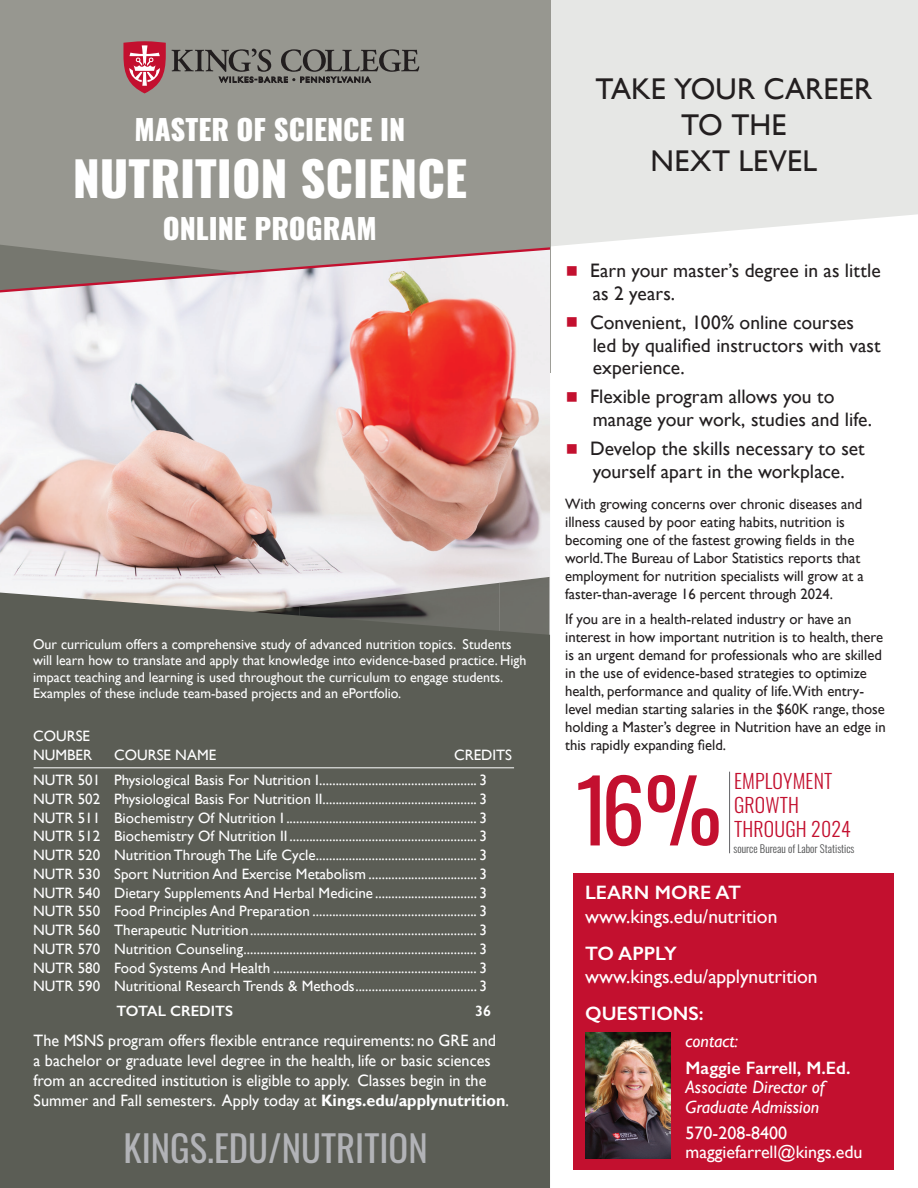
<style>
.page{position:relative;width:918px;height:1188px;background:#fff}
.page>*{position:absolute;margin:0;border:0;box-sizing:border-box;transform-origin:0 0}
.t1{font:86.4px "Oswald";color:#c3102f}
.t2{font:800 47.85px "Oswald";color:#fff}
.t3{font:36.75px "Oswald";color:#b2b3b7}
.t4{font:30px/36px "Gill Sans";letter-spacing:.005em;color:#231f20;text-align:center}
.t5{font:800 28.35px "Oswald";color:#fff}
.t6{font:300 19.8px/23.9px "Oswald";letter-spacing:.01em;color:#c3102f}
.t7{font:19.5px/22.5px "Gill Sans";color:#231f20}
.t8{font:19.5px "Gill Sans";color:#fff}
.t9{font:600 19.5px "Gill Sans";color:#fff}
.t10{font:italic 18px/19.5px "Gill Sans";color:#fff}
.t11{font:18px/19.5px "Gill Sans";color:#fff}
.t12{font:600 18px "Gill Sans";color:#fff}
.t13{font:16.5px/19.8px "Gill Sans";color:#fff}
.t14{font:15px/18.8px "Gill Sans";color:#fff}
.t15{font:15px/18px "Gill Sans";color:#231f20}
.t16{font:600 15px "Gill Sans";color:#fff}
.t17{font:14.25px/16.5px "Gill Sans";color:#fff}
.t18{font:300 10.8px "Oswald";color:#4b4c4d}
.s1{font-weight:700}
.s2{color:#c3102f}
</style>
<div class="page">
<div style="left:550px;top:0;width:368px;height:246px;background:#e6e7e5"></div>
<div style="left:0;top:0;width:550px;height:372px;background:#979790"></div>
<img style="left:0;top:301px;width:550px;height:284px">
<svg style="left:0;top:245px;width:553px;height:56px"></svg>
<svg style="left:172px;top:49px;width:247px;height:34px"></svg>
<svg style="left:123px;top:41px;width:43px;height:52px"></svg>
<img style="left:300px;top:583px;width:199px;height:2px">
<img style="left:499px;top:577px;width:51px;height:8px">
<div style="left:0;top:585px;width:550px;height:603px;background:#5b5d55"></div>
<hr style="left:34px;top:767px;width:480px;height:1px;background:#fff">
<hr style="left:729px;top:772px;width:1px;height:81px;background:#636366">
<div style="left:573px;top:873px;width:321px;height:297px;background:#c3102f"></div>
<img style="left:585px;top:1033px;width:85px;height:126px">
<h3 class="t5" style="left:134px;top:114px;width:272px">MASTER OF SCIENCE IN</h3>
<h2 class="t2" style="left:73px;top:154px;width:396px">NUTRITION SCIENCE</h2>
<h3 class="t5" style="left:163px;top:214px;width:216px">ONLINE PROGRAM</h3>
<p class="t17" style="left:33px;top:636px;width:495px">Our curriculum offers a comprehensive study of advanced nutrition topics. Students will learn how to translate and apply that knowledge into evidence-based practice. High impact teaching and learning is used throughout the curriculum to engage students.<br>Examples of these include team-based projects and an ePortfolio.</p>
<p class="t14" style="left:33px;top:726px;width:61px">COURSE<br>NUMBER</p>
<p class="t14" style="left:114px;top:745px;width:104px">COURSE NAME</p>
<p class="t14" style="left:33px;top:742px;width:481px;line-height:25.5px;text-indent:421px">CREDITS<br>NUTR 501 Physiological Basis For Nutrition I ................................................ 3</p>
<p class="t14" style="left:33px;top:789px;width:455px;text-align:justify">NUTR 502 Physiological Basis For Nutrition II............................................... 3<br>NUTR 511 Biochemistry Of Nutrition I .......................................................... 3<br>NUTR 512 Biochemistry Of Nutrition II ......................................................... 3<br>NUTR 520 Nutrition Through The Life Cycle ................................................. 3<br>NUTR 530 Sport Nutrition And Exercise Metabolism ................................. 3<br>NUTR 540 Dietary Supplements And Herbal Medicine ............................... 3<br>NUTR 550 Food Principles And Preparation .................................................. 3<br>NUTR 560 Therapeutic Nutrition ..................................................................... 3<br>NUTR 570 Nutrition Counseling ....................................................................... 3<br>NUTR 580 Food Systems And Health .............................................................. 3<br>NUTR 590 Nutritional Research Trends &amp; Methods ..................................... 3</p>
<p class="t16" style="left:116px;top:1001px;width:118px">TOTAL CREDITS</p>
<p class="t16" style="left:475px;top:1001px;width:17px">36</p>
<p class="t13" style="left:34px;top:1031px;width:477px">The MSNS program offers flexible entrance requirements: no GRE and<br>a bachelor or graduate level degree in the health, life or basic sciences from an accredited institution is eligible to apply. Classes begin in the Summer and Fall semesters. Apply today at <span class="s1">Kings.edu/applynutrition</span>.</p>
<h3 class="t3" style="left:124px;top:1115px;width:306px">KINGS.EDU/NUTRITION</h3>
<h3 class="t4" style="left:596px;top:70px;width:278px">TAKE YOUR CAREER<br>TO THE<br>NEXT LEVEL</h3>
<h3 class="t7" style="left:593px;top:259px;width:290px;text-indent:-27px"><span class="s2">■</span> Earn your master’s degree in as little as 2 years.</h3>
<h3 class="t7" style="left:593px;top:311px;width:289px;text-indent:-27px"><span class="s2">■</span> Convenient, 100% online courses led by qualified instructors with vast experience.</h3>
<h3 class="t7" style="left:593px;top:385px;width:281px;text-indent:-27px"><span class="s2">■</span> Flexible program allows you to manage your work, studies and life.</h3>
<h3 class="t7" style="left:566px;top:437px;width:301px;text-align:center"><span class="s2">■</span> Develop the skills necessary to set yourself apart in the workplace.</h3>
<p class="t15" style="left:565px;top:495px;width:300px">With growing concerns over chronic diseases and illness caused by poor eating habits, nutrition is becoming one of the fastest growing fields in the world.The Bureau of Labor Statistics reports that employment for nutrition specialists will grow at a faster-than-average 16 percent through 2024.</p>
<p class="t15" style="left:565px;top:609px;width:322px">If you are in a health-related industry or have an interest in how important nutrition is to health, there is an urgent demand for professionals who are skilled in the use of evidence-based strategies to optimize health, performance and quality of life.With entry&shy;level median starting salaries in the $60K range, those holding a Master’s degree in Nutrition have an edge in this rapidly expanding field.</p>
<h1 class="t1" style="left:576px;top:733px;width:148px">16%</h1>
<h3 class="t6" style="left:734px;top:767px;width:119px">EMPLOYMENT<br>GROWTH<br>THROUGH 2024</h3>
<p class="t18" style="left:734px;top:839px;width:123px">source Bureau of Labor Statistics</p>
<h3 class="t9" style="left:585px;top:881px;width:158px">LEARN MORE AT</h3>
<h3 class="t8" style="left:585px;top:905px;width:194px">www.kings.edu/nutrition</h3>
<h3 class="t9" style="left:585px;top:941px;width:93px">TO APPLY</h3>
<h3 class="t8" style="left:585px;top:965px;width:234px">www.kings.edu/applynutrition</h3>
<h3 class="t9" style="left:585px;top:1001px;width:120px">QUESTIONS:</h3>
<p class="t10" style="left:686px;top:1031px;width:54px">contact:</p>
<p class="t12" style="left:686px;top:1057px;width:166px">Maggie Farrell, M.Ed.</p>
<p class="t10" style="left:686px;top:1077px;width:141px">Associate Director of<br>Graduate Admission</p>
<p class="t11" style="left:686px;top:1123px;width:179px">570-208-8400 maggiefarrell@kings.edu</p>
</div>
